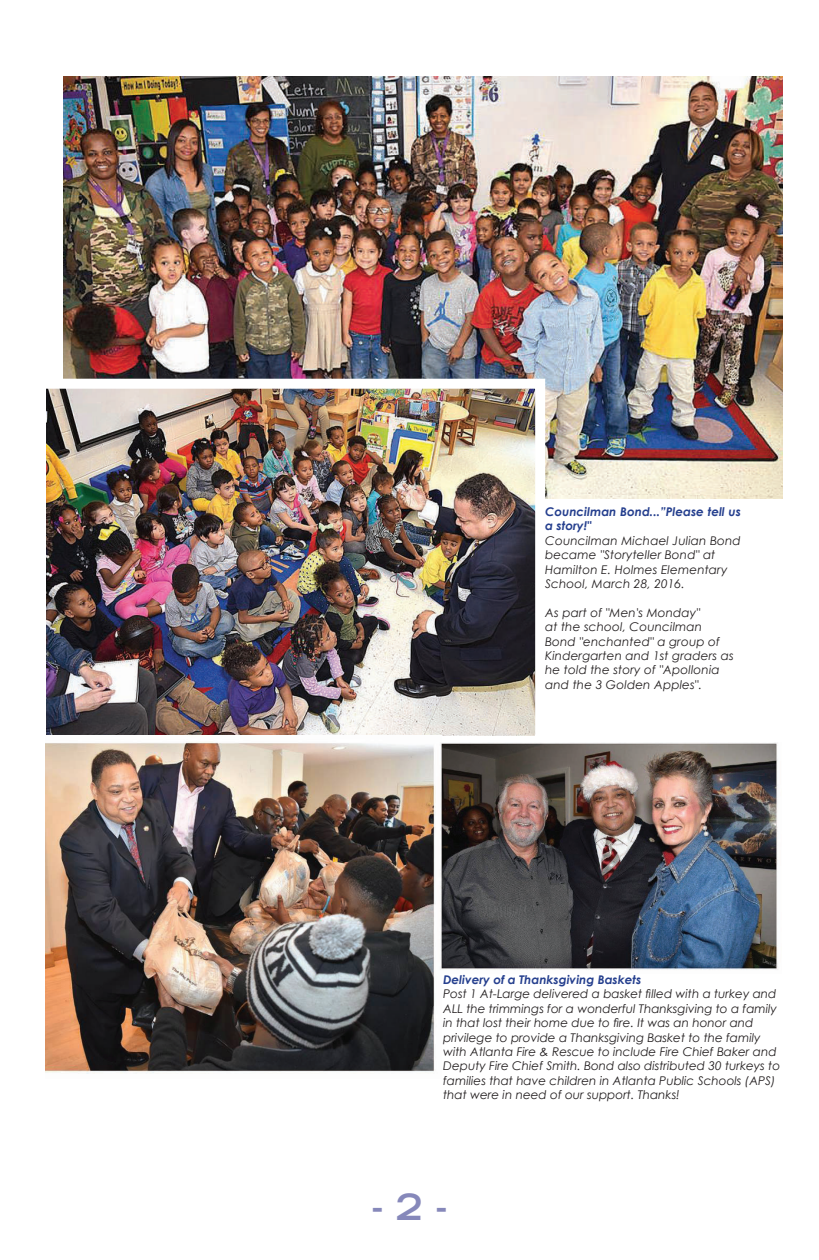
<style>
.page{position:relative;width:819px;height:1260px;background:#fff}
.page>*{position:absolute;margin:0;border:0;box-sizing:border-box;transform-origin:0 0}
.t1{font:700 expanded 36px "Trade Gothic LH";color:#8688ba}
.t2{font:italic 12px/14.4px "Century Gothic";color:#231f20}
.t3{font:italic 700 12px/14.4px "Century Gothic";color:#253f8e}
</style>
<div class="page">
<img style="left:63px;top:76px;width:720px;height:422px">
<img style="left:47px;top:390px;width:487px;height:345px">
<div style="left:36px;top:379px;width:509px;height:367px;border:10px solid #fff"></div>
<img style="left:46px;top:736px;width:396px;height:338px">
<img style="left:436px;top:743px;width:342px;height:230px">
<p class="t3" style="left:545px;top:504px;width:197px">Councilman Bond...”Please tell us a story!"</p>
<p class="t2" style="left:545px;top:533px;width:197px">Councilman Michael Julian Bond became "Storyteller Bond" at<br>Hamilton E. Holmes Elementary<br>School, March 28, 2016.</p>
<p class="t2" style="left:545px;top:605px;width:190px">As part of "Men's Monday"<br>at the school, Councilman<br>Bond "enchanted" a group of<br>Kindergarten and 1st graders as he told the story of "Apollonia and the 3 Golden Apples".</p>
<p class="t3" style="left:443px;top:972px;width:200px">Delivery of a Thanksgiving Baskets</p>
<p class="t2" style="left:443px;top:987px;width:339px">Post 1 At-Large delivered a basket filled with a turkey and ALL the trimmings for a wonderful Thanksgiving to a family in that lost their home due to fire. It was an honor and privilege to provide a Thanksgiving Basket to the family with Atlanta Fire &amp; Rescue to include Fire Chief Baker and Deputy Fire Chief Smith. Bond also distributed 30 turkeys to families that have children in Atlanta Public Schools (APS) that were in need of our support. Thanks!</p>
<h1 class="t1" style="left:372px;top:1183px;width:77px">- 2 -</h1>
</div>
